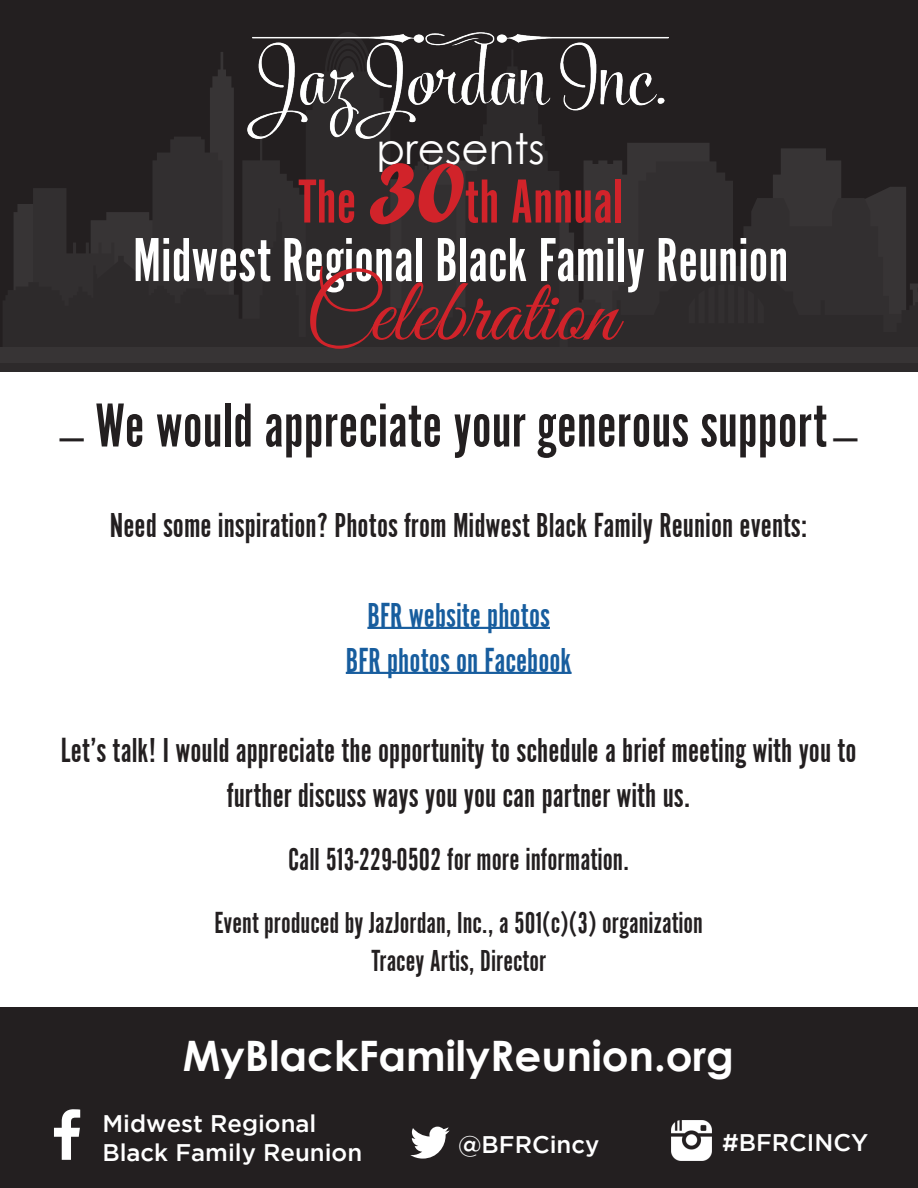
<style>
.page{position:relative;width:918px;height:1188px;background:#fff}
.page>*{position:absolute;margin:0;border:0;box-sizing:border-box;transform-origin:0 0}
.t1{font:91.5px "Great Vibes";color:#d1232a}
.t2{font:64.5px "Alternate Got No 1 D";color:#231f20}
.t3{font:64.5px "Alternate Got No 1 D";color:#fff}
.t4{font:64.5px "Alternate Got No 1 D";color:#d1232a}
.t5{font:700 42px "Century Gothic";color:#fff}
.t6{font:42px "Century Gothic";color:#fff}
.t7{font:36px "Alternate Got No 1 D";color:#231f20}
.t8{font:36px "Alternate Got No 1 D";color:#175d9e}
.t9{font:33px "Alternate Got No 1 D";color:#231f20}
.t10{font:31.5px "Alternate Got No 1 D";color:#231f20}
.t11{font:500 24px "Gotham";color:#fff}
.t12{font:700 24px "Century Gothic";color:#231f20}
.s1{font-family:"Forte";font-size:91.5px}
</style>
<div class="page">
<div style="left:0;top:0;width:918px;height:372px;background:#231f20"></div>
<svg style="left:3px;top:32px;width:915px;height:315px;fill:#2d2a2b"></svg>
<div style="left:0;top:347px;width:918px;height:25px;background:#373435"></div>
<div style="left:0;top:363px;width:918px;height:9px;background:#2d2a2b"></div>
<img style="left:248px;top:33px;width:420px;height:106px">
<div style="left:0;top:1007px;width:918px;height:181px;background:#231f20"></div>
<svg style="left:410px;top:1127px;width:40px;height:32px"></svg>
<img style="left:672px;top:1121px;width:40px;height:40px">
<svg style="left:54px;top:1109px;width:26px;height:51px"></svg>
<hr style="left:367px;top:627px;width:183px;height:2px;background:#175d9e">
<hr style="left:346px;top:672px;width:226px;height:2px;background:#175d9e">
<p class="t6" style="left:377px;top:120px;width:170px">presents</p>
<p class="t4" style="left:298px;top:169px;width:327px">The <span class="s1">30</span>th Annual</p>
<p class="t3" style="left:133px;top:227px;width:657px">Midwest Regional Black Family Reunion</p>
<p class="t1" style="left:305px;top:262px;width:314px">Celebration</p>
<p class="t12" style="left:60px;top:420px;width:25px">—</p>
<p class="t2" style="left:95px;top:393px;width:733px">We would appreciate your generous support</p>
<p class="t12" style="left:834px;top:420px;width:25px">—</p>
<p class="t7" style="left:110px;top:507px;width:699px">Need some inspiration? Photos from Midwest Black Family Reunion events:</p>
<p class="t8" style="left:367px;top:597px;width:184px">BFR website photos</p>
<p class="t8" style="left:346px;top:642px;width:227px">BFR photos on Facebook</p>
<p class="t7" style="left:61px;top:732px;width:797px">Let’s talk! I would appreciate the opportunity to schedule a brief meeting with you to</p>
<p class="t7" style="left:227px;top:777px;width:465px">further discuss ways you you can partner with us.</p>
<p class="t9" style="left:288px;top:842px;width:343px">Call 513-229-0502 for more information.</p>
<p class="t10" style="left:214px;top:907px;width:490px">Event produced by JazJordan, Inc., a 501(c)(3) organization</p>
<p class="t10" style="left:371px;top:944px;width:176px">Tracey Artis, Director</p>
<p class="t5" style="left:183px;top:1023px;width:553px">MyBlackFamilyReunion.org</p>
<p class="t11" style="left:102px;top:1110px;width:216px">Midwest Regional</p>
<p class="t11" style="left:102px;top:1138px;width:261px">Black Family Reunion</p>
<p class="t11" style="left:458px;top:1131px;width:143px">@BFRCincy</p>
<p class="t11" style="left:722px;top:1129px;width:148px">#BFRCINCY</p>
</div>
